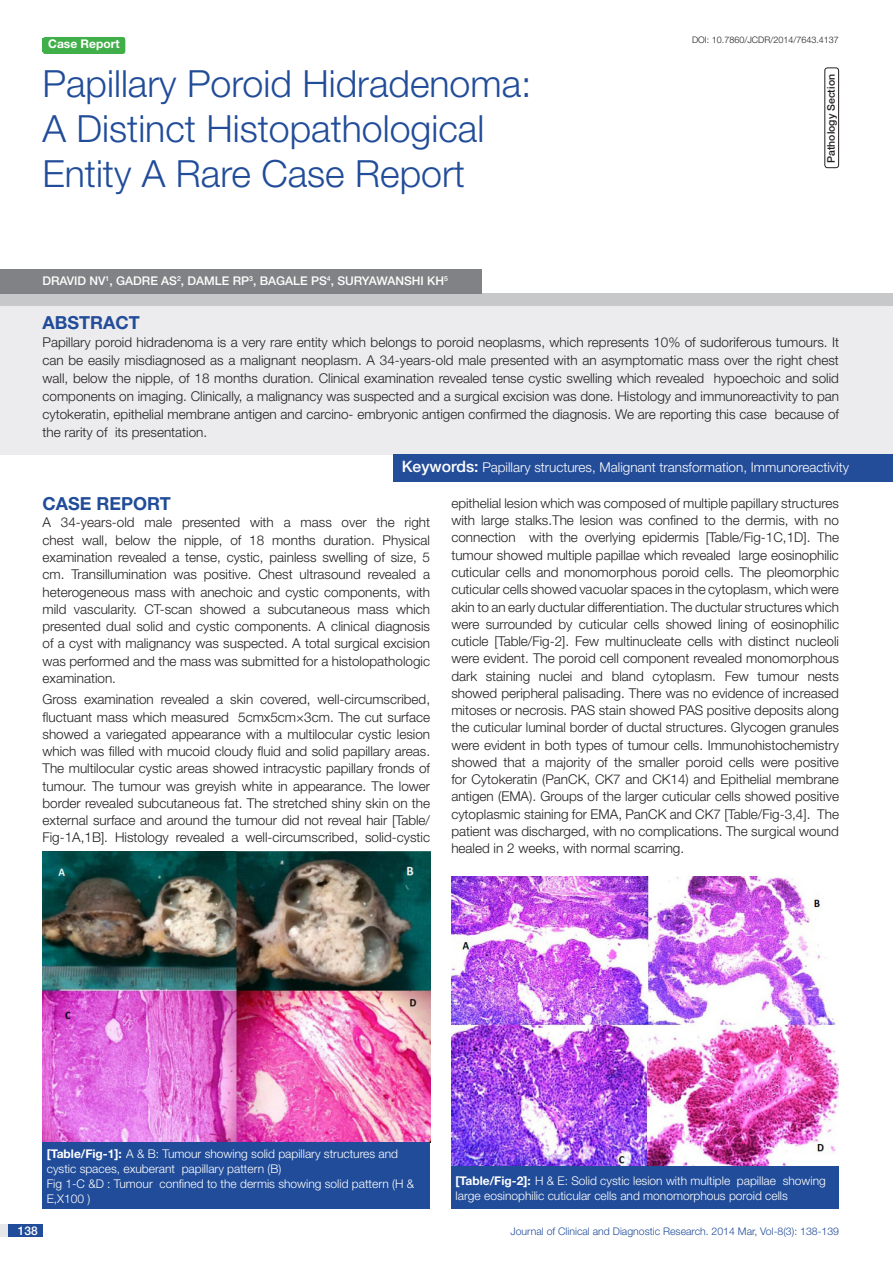
<style>
.page{position:relative;width:893px;height:1263px;background:#fff}
.page>*{position:absolute;margin:0;border:0;box-sizing:border-box;transform-origin:0 0}
.t1{font:300 37.5px/45px "Helvetica Neue";color:#214c99}
.Level_1{font:700 18px "Helvetica Neue";color:#214c99}
.Abstract_head{font:700 18px "Helvetica Neue";color:#214c99}
.Body_text{font:300 13.5px/17.2px "Helvetica Neue";color:#231f20;text-align:justify}
.Abstract_text{font:300 13.5px/18px "Helvetica Neue";color:#231f20;text-align:justify}
.t2{font:300 13.5px "Helvetica Neue";color:#fff}
.Table_text{font:300 12px "Helvetica Neue";color:#fff}
.Author{font:500 12px "Helvetica Neue";color:#fffefd}
.t3{font:700 12px "Helvetica Neue";color:#fff}
.t4{font:500 12px "Helvetica Neue";color:#fff}
.t5{font:300 10.5px "Helvetica Neue";color:#214c99}
.t6{font:500 10.5px "Helvetica Neue";color:#231f20}
.DOI{font:300 9px "Helvetica Neue";color:#231f20}
.s1{color:#244d99}
.s2{font-weight:500;font-size:15.75px}
.s3{font-weight:700}
</style>
<div class="page">
<div style="left:0;top:1224px;width:43px;height:13px;background:#e6e7e9"></div>
<div style="left:8px;top:1224px;width:35px;height:13px;background:#214c99"></div>
<div style="left:43px;top:37px;width:82px;height:17px;background:#40ae49;border-radius:3px"></div>
<div style="left:0;top:304px;width:893px;height:150px;background:#ececee"></div>
<div style="left:0;top:293px;width:893px;height:12px;background:#c7c8ca"></div>
<div style="left:393px;top:454px;width:500px;height:28px;background:#244d99"></div>
<div style="left:0;top:269px;width:482px;height:24px;background:#808285"></div>
<div style="left:824px;top:68px;width:15px;height:100px;border:1px solid #231f20;border-radius:3px"></div>
<img style="left:43px;top:852px;width:387px;height:290px">
<div style="left:43px;top:1143px;width:387px;height:66px;background:#214c99"></div>
<img style="left:451px;top:877px;width:388px;height:289px">
<div style="left:451px;top:1166px;width:388px;height:43px;background:#214c99"></div>
<p class="t3" style="left:48px;top:37px;width:73px">Case Report</p>
<p class="t1" style="left:43px;top:60px;width:491px">Papillary Poroid Hidradenoma:<br>A Distinct Histopathological<br>Entity A Rare Case Report</p>
<p class="Author" style="left:43px;top:274px;width:407px">DRAVID NV<sup>1</sup>, GADRE AS<sup>2</sup>, DAMLE RP<sup>3</sup>, BAGALE PS<sup>4</sup>, SURYAWANS HI KH <sup>5</sup></p>
<p class="DOI" style="left:692px;top:35px;width:148px">DOI: 10.7860/JCDR/2014/7643.4137</p>
<p class="t6" style="left:825px;top:163px;width:90px;rotate:-90deg">PATHOLOGY SECTION</p>
<p class="Abstract_head" style="left:43px;top:312px;width:98px">ABST<span class="s1">RAC</span>T</p>
<p class="Abstract_text" style="left:43px;top:333px;width:798px">Papillary poroid hidradenoma is a very rare entity which belongs to poroid neoplasms, which represents 10% of sudoriferous tumours. It can be easily misdiagnosed as a malignant neoplasm. A 34-years-old male presented with an asymptomatic mass over the right chest wall, below the nipple, of 18 months duration. Clinical examination revealed tense cystic swelling which revealed hypoechoic and solid components on imaging. Clinically, a malignancy was suspected and a surgical excision was done. Histology and immunoreactivity to pan cytokeratin, epithelial membrane antigen and carcino- embryonic antigen confirmed the diagnosis. We are reporting this case because of the rarity of its presentation.</p>
<p class="t2" style="left:402px;top:459px;width:449px"><span class="s2">KEYWORDS:</span> Papillary structures, Malignant transformation, Immunoreactivity</p>
<p class="Level_1" style="left:43px;top:493px;width:130px">Case report</p>
<p class="Body_text" style="left:43px;top:514px;width:389px">A 34-years-old male presented with a mass over the right chest wall, below the nipple, of 18 months duration. Physical examination revealed a tense, cystic, painless swelling of size, 5 cm. Transillumination was positive. Chest ultrasound revealed a heterogeneous mass with anechoic and cystic components, with mild vascularity. CT-scan showed a subcutaneous mass which presented dual solid and cystic components. A clinical diagnosis of a cyst with malignancy was suspected. A total surgical excision was performed and the mass was submitted for a histolopathologic examination.</p>
<p class="Body_text" style="left:43px;top:690px;width:389px">Gross examination revealed a skin covered, well-circumscribed, fluctuant mass which measured 5cmx5cm×3cm. The cut surface showed a variegated appearance with a multilocular cystic lesion which was filled with mucoid cloudy fluid and solid papillary areas.<br>The multilocular cystic areas showed intracystic papillary fronds of tumour. The tumour was greyish white in appearance. The lower border revealed subcutaneous fat. The stretched shiny skin on the external surface and around the tumour did not reveal hair [Table/ Fig-1A,1B]. Histology revealed a well-circumscribed, solid-cystic</p>
<p class="Body_text" style="left:451px;top:494px;width:389px">epithelial lesion which was composed of multiple papillary structures with large stalks.The lesion was confined to the dermis, with no connection with the overlying epidermis [Table/Fig-1C,1D]. The tumour showed multiple papillae which revealed large eosinophilic cuticular cells and monomorphous poroid cells. The pleomorphic cuticular cells showed vacuolar spaces in the cytoplasm, which were akin to an early ductular differentiation. The ductular structures which were surrounded by cuticular cells showed lining of eosinophilic cuticle [Table/Fig-2]. Few multinucleate cells with distinct nucleoli were evident. The poroid cell component revealed monomorphous dark staining nuclei and bland cytoplasm. Few tumour nests showed peripheral palisading. There was no evidence of increased mitoses or necrosis. PAS stain showed PAS positive deposits along the cuticular luminal border of ductal structures. Glycogen granules were evident in both types of tumour cells. Immunohistochemistry showed that a majority of the smaller poroid cells were positive for Cytokeratin (PanCK, CK7 and CK14) and Epithelial membrane antigen (EMA). Groups of the larger cuticular cells showed positive cytoplasmic staining for EMA, PanCK and CK7 [Table/Fig-3,4]. The patient was discharged, with no complications. The surgical wound healed in 2 weeks, with normal scarring.</p>
<p class="Table_text" style="left:47px;top:1146px;width:353px"><span class="s3">[Table/Fig-1]:</span> A &amp; B: Tumour showing solid papillary structures and</p>
<p class="Table_text" style="left:47px;top:1161px;width:236px">cystic spaces, exuberant papillary pattern (B)</p>
<p class="Table_text" style="left:47px;top:1176px;width:369px">Fig 1-C &amp;D : Tumour confined to the dermis showing solid pattern (H &amp;</p>
<p class="Table_text" style="left:47px;top:1191px;width:45px">E,X100 )</p>
<p class="Table_text" style="left:456px;top:1173px;width:372px"><span class="s3">[Table/Fig-2]:</span> H &amp; E: Solid cystic lesion with multiple papillae showing</p>
<p class="Table_text" style="left:456px;top:1188px;width:334px">large eosinophilic cuticular cells and monomorphous poroid cells</p>
<p class="t4" style="left:18px;top:1223px;width:22px">138</p>
<p class="t5" style="left:510px;top:1225px;width:330px">Journal of Clinical and Diagnostic Research. 2014 Mar, Vol-8(3): 138-139</p>
</div>
